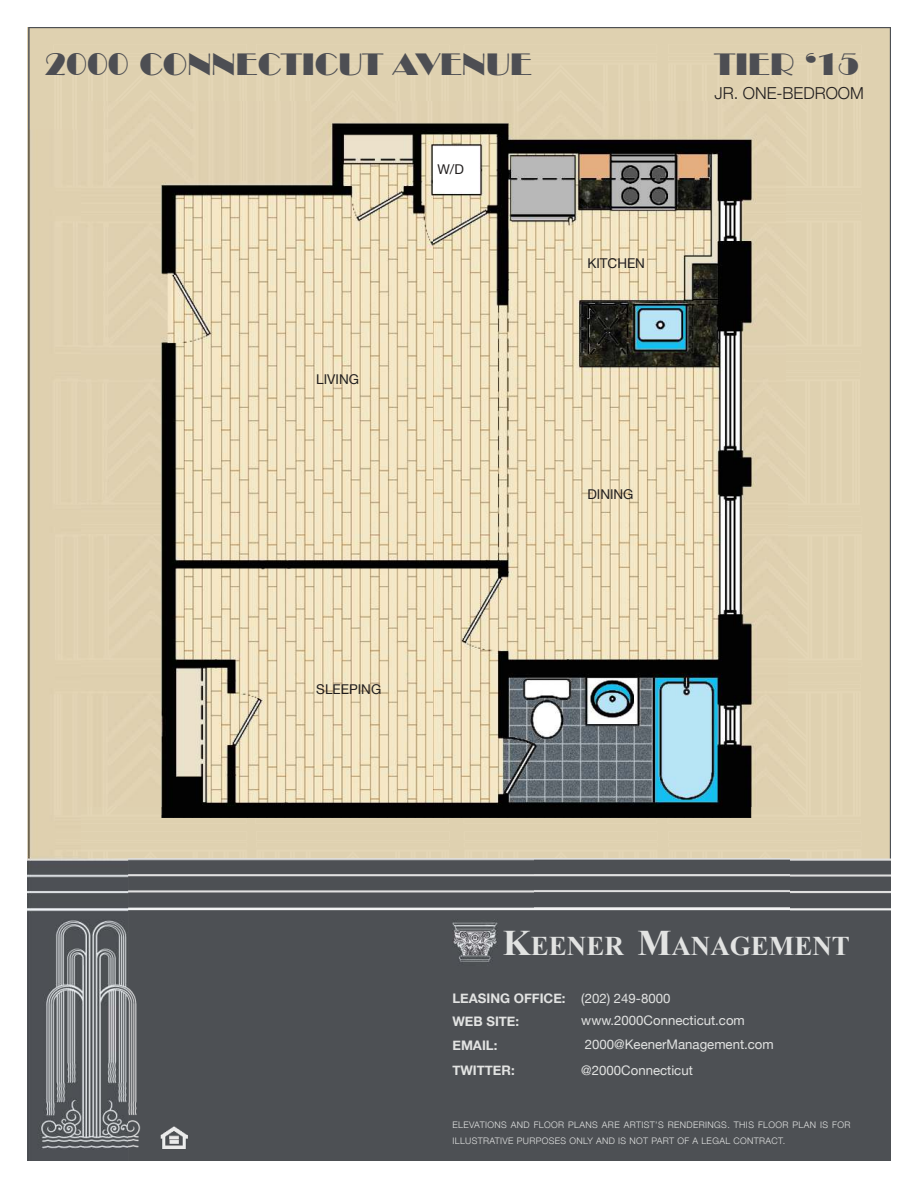
<style>
.page{position:relative;width:918px;height:1188px;background:#fff}
.page>*{position:absolute;margin:0;border:0;box-sizing:border-box;transform-origin:0 0}
.t1{font:30px "Broadway BT";color:#4d4e53}
.t2{font:700 27px "Times New Roman";color:#e2e3e2}
.t3{font:300 16.5px "Helvetica Neue";color:#221f1f}
.t4{font:13.5px "Helvetica Neue";color:#221f1f}
.t5{font:13.2px/22.8px "Helvetica Neue";color:#e2e3e2}
.t6{font:700 13.2px "Helvetica Neue";color:#e2e3e2}
.t7{font:300 9px/16.5px "Helvetica Neue";letter-spacing:.04em;color:#e2e3e2}
.s1{font-size:36px}
</style>
<div class="page">
<div style="left:27px;top:27px;width:864px;height:103px;background:#dfd1b0"></div>
<img style="left:27px;top:130px;width:101px;height:1031px">
<img style="left:790px;top:130px;width:101px;height:1031px">
<div style="left:128px;top:858px;width:662px;height:303px;background:#4d5054"></div>
<img style="left:452px;top:920px;width:46px;height:45px">
<img style="left:161px;top:1126px;width:26px;height:23px">
<img style="left:81px;top:102px;width:756px;height:756px">
<h1 class="t1" style="left:45px;top:53px;width:488px">2000 CONNECTICUT AVENUE</h1>
<h3 class="t4" style="left:437px;top:164px;width:28px">W/D</h3>
<h3 class="t4" style="left:316px;top:375px;width:44px">LIVING</h3>
<h3 class="t4" style="left:587px;top:258px;width:59px">KITCHEN</h3>
<h3 class="t4" style="left:587px;top:489px;width:48px">DINING</h3>
<h1 class="t1" style="left:714px;top:53px;width:146px">TIER ‘15</h1>
<h3 class="t3" style="left:714px;top:83px;width:151px">JR. ONE-BEDROOM</h3>
<h3 class="t4" style="left:316px;top:684px;width:66px">SLEEPING</h3>
<h2 class="t2" style="left:503px;top:930px;width:349px"><span class="s1">K</span>EENER <span class="s1">M</span>ANAGEMENT</h2>
<h3 class="t6" style="left:452px;top:991px;width:115px">LEASING OFFICE:</h3>
<h3 class="t6" style="left:452px;top:1037px;width:46px">EMAIL:</h3>
<h3 class="t6" style="left:452px;top:1013px;width:68px">WEB SITE:</h3>
<h3 class="t5" style="left:581px;top:988px;width:165px">(202) 249-8000 www.2000Connecticut.com</h3>
<h3 class="t5" style="left:585px;top:1035px;width:190px">2000@KeenerManagement.com</h3>
<h3 class="t6" style="left:452px;top:1063px;width:64px">TWITTER:</h3>
<h3 class="t5" style="left:581px;top:1060px;width:113px">@2000Connecticut</h3>
<p class="t7" style="left:452px;top:1116px;width:400px">ELEVATIONS AND FLOOR PLANS ARE ARTIST’S RENDERINGS. THIS FLOOR PLAN IS FOR<br>ILLUSTRATIVE PURPOSES ONLY AND IS NOT PART OF A LEGAL CONTRACT.</p>
</div>
